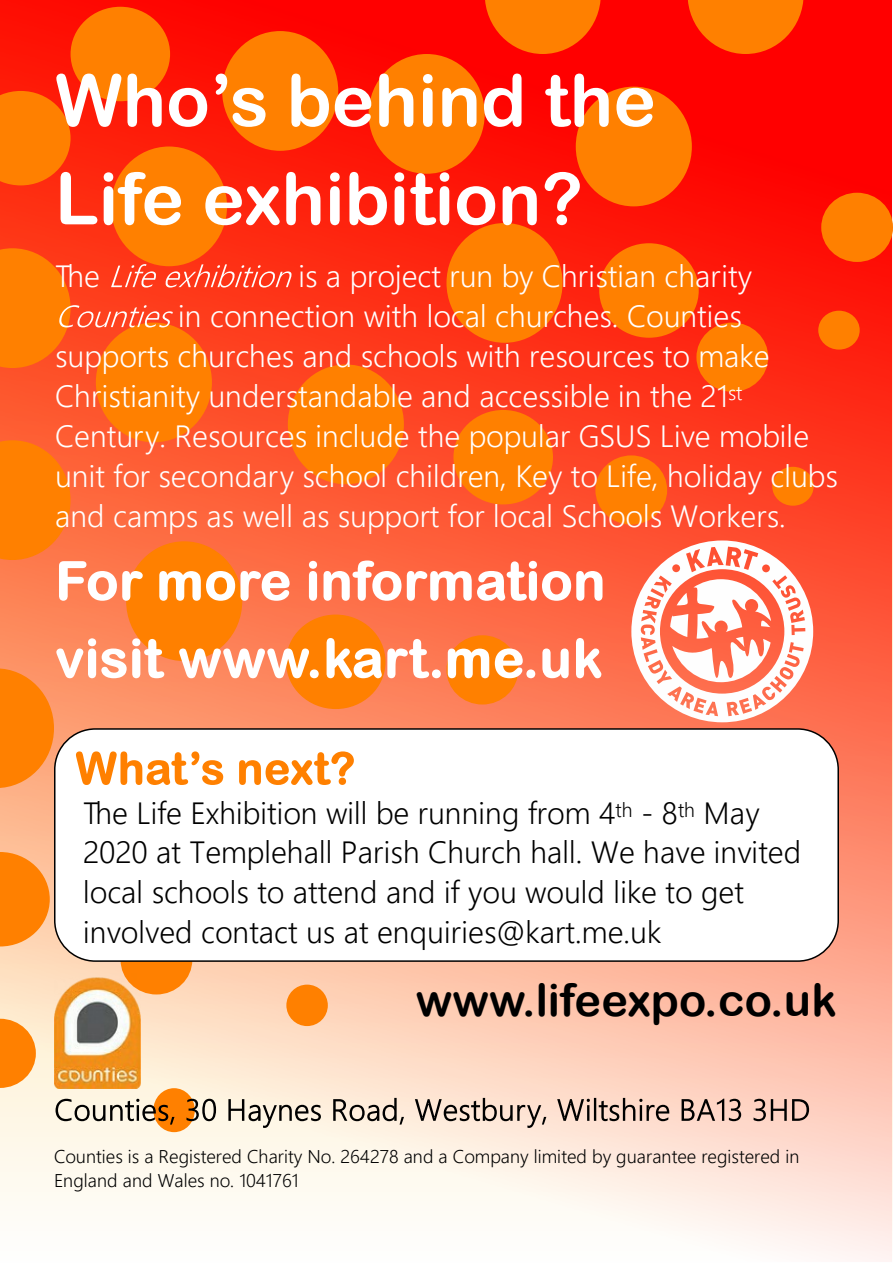
<style>
.page{position:relative;width:893px;height:1263px;background:#fff}
.page>*{position:absolute;margin:0;border:0;box-sizing:border-box;transform-origin:0 0}
.t1{font:72px/98.4px "Arial Rounded MT Bold";color:#fff}
.t2{font:45px "Arial Rounded MT Bold";color:#000}
.t3{font:300 30px "Malgun Gothic";color:#fff}
.t4{font:300 30px/39.9px "Malgun Gothic";color:#000}
.t5{font:300 18px/24px "Malgun Gothic";color:#000}
</style>
<div class="page">
<img style="left:0;top:0;width:893px;height:1262px">
<svg style="left:0;top:91px;width:71px;height:94px;background:#fe7001"></svg>
<div style="left:71px;top:7px;width:99px;height:94px;background:#ff8000;border-radius:50%"></div>
<div style="left:111px;top:146px;width:116px;height:120px;background:#ff8000;border-radius:50%"></div>
<div style="left:222px;top:31px;width:116px;height:120px;background:#ff8000;border-radius:50%"></div>
<div style="left:96px;top:323px;width:116px;height:119px;background:#ff8000;border-radius:50%"></div>
<div style="left:369px;top:54px;width:116px;height:120px;background:#ff8000;border-radius:50%"></div>
<svg style="left:485px;top:0;width:116px;height:54px;background:#ff6100"></svg>
<div style="left:126px;top:541px;width:116px;height:120px;background:#ff8000;border-radius:50%"></div>
<div style="left:288px;top:364px;width:116px;height:120px;background:#ff8000;border-radius:50%"></div>
<div style="left:446px;top:223px;width:117px;height:120px;background:#ff8000;border-radius:50%"></div>
<div style="left:576px;top:87px;width:116px;height:119px;background:#ff8000;border-radius:50%"></div>
<svg style="left:687px;top:0;width:117px;height:54px;background:#ff6000"></svg>
<div style="left:286px;top:614px;width:99px;height:95px;background:#ff8000;border-radius:50%"></div>
<div style="left:453px;top:410px;width:100px;height:94px;background:#ff8000;border-radius:50%"></div>
<div style="left:599px;top:243px;width:100px;height:95px;background:#ff8000;border-radius:50%"></div>
<svg style="left:0;top:1019px;width:36px;height:69px;background:#fe982e"></svg>
<svg style="left:0;top:852px;width:50px;height:94px;background:#fe8f23"></svg>
<div style="left:121px;top:925px;width:71px;height:69px;background:#ff8000;border-radius:50%"></div>
<div style="left:446px;top:635px;width:72px;height:69px;background:#ff8000;border-radius:50%"></div>
<div style="left:595px;top:455px;width:72px;height:70px;background:#ff8000;border-radius:50%"></div>
<div style="left:696px;top:323px;width:72px;height:69px;background:#ff8000;border-radius:50%"></div>
<div style="left:821px;top:193px;width:72px;height:69px;background:#ff8000;border-radius:50%"></div>
<div style="left:818px;top:311px;width:42px;height:39px;background:#ff8000;border-radius:50%"></div>
<div style="left:772px;top:467px;width:42px;height:39px;background:#ff8000;border-radius:50%"></div>
<div style="left:286px;top:984px;width:42px;height:42px;background:#ff8000;border-radius:50%"></div>
<div style="left:153px;top:1088px;width:42px;height:44px;background:#ff8000;border-radius:50%"></div>
<svg style="left:0;top:248px;width:292px;height:120px"></svg>
<svg style="left:0;top:440px;width:143px;height:161px;background:#fe7c39"></svg>
<svg style="left:159px;top:571px;width:131px;height:30px"></svg>
<svg style="left:309px;top:561px;width:8px;height:40px"></svg>
<svg style="left:324px;top:560px;width:77px;height:41px"></svg>
<svg style="left:407px;top:561px;width:195px;height:40px"></svg>
<svg style="left:448px;top:648px;width:41px;height:30px"></svg>
<svg style="left:495px;top:648px;width:40px;height:30px"></svg>
<svg style="left:542px;top:648px;width:27px;height:30px"></svg>
<svg style="left:576px;top:638px;width:25px;height:40px"></svg>
<div style="left:54px;top:728px;width:785px;height:234px;background:#fff;border:2px solid #000;border-radius:41px"></div>
<svg style="left:0;top:638px;width:441px;height:150px"></svg>
<img style="left:54px;top:973px;width:87px;height:115px">
<svg style="left:56px;top:1099px;width:118px;height:25px;background:#c4ae92"></svg>
<svg style="left:186px;top:1099px;width:30px;height:22px"></svg>
<svg style="left:228px;top:1099px;width:93px;height:29px;background:#c6bfb1"></svg>
<svg style="left:333px;top:1098px;width:71px;height:26px;background:#bcb0a3"></svg>
<svg style="left:415px;top:1098px;width:131px;height:30px;background:#cab7aa"></svg>
<svg style="left:557px;top:1099px;width:33px;height:22px"></svg>
<hr style="left:594px;top:1098px;width:2px;height:23px;background:#000">
<svg style="left:599px;top:1098px;width:70px;height:23px;background:#b89f93"></svg>
<svg style="left:682px;top:1099px;width:59px;height:22px"></svg>
<svg style="left:754px;top:1099px;width:55px;height:22px"></svg>
<svg style="left:631px;top:541px;width:182px;height:181px"></svg>
<h1 class="t1" style="left:55px;top:58px;width:602px">Who’s behind the<br>Life exhibition?</h1>
<p class="t3" style="left:55px;top:263px;width:46px">The</p>
<p class="t3" style="left:298px;top:263px;width:455px">is a project run by Christian charity</p>
<p class="t3" style="left:178px;top:303px;width:565px">in connection with local churches. Counties</p>
<p class="t3" style="left:55px;top:343px;width:716px">supports churches and schools with resources to make</p>
<p class="t3" style="left:55px;top:383px;width:689px">Christianity understandable and accessible in the 21<sup>st</sup></p>
<p class="t3" style="left:55px;top:423px;width:755px">Century. Resources include the popular GSUS Live mobile</p>
<p class="t3" style="left:55px;top:463px;width:784px">unit for secondary school children, Key to Life, holiday clubs</p>
<p class="t3" style="left:55px;top:503px;width:732px">and camps as well as support for local Schools Workers.</p>
<p class="t4" style="left:83px;top:795px;width:720px">The Life Exhibition will be running from 4<sup>th</sup> - 8<sup>th</sup> May 2020 at Templehall Parish Church hall. We have invited local schools to attend and if you would like to get involved contact us at enquiries@kart.me.uk</p>
<h2 class="t2" style="left:416px;top:983px;width:422px">www.lifeexpo.co.uk</h2>
<p class="t5" style="left:54px;top:1145px;width:747px">Counties is a Registered Charity No. 264278 and a Company limited by guarantee registered in<br>England and Wales no. 1041761</p>
</div>
